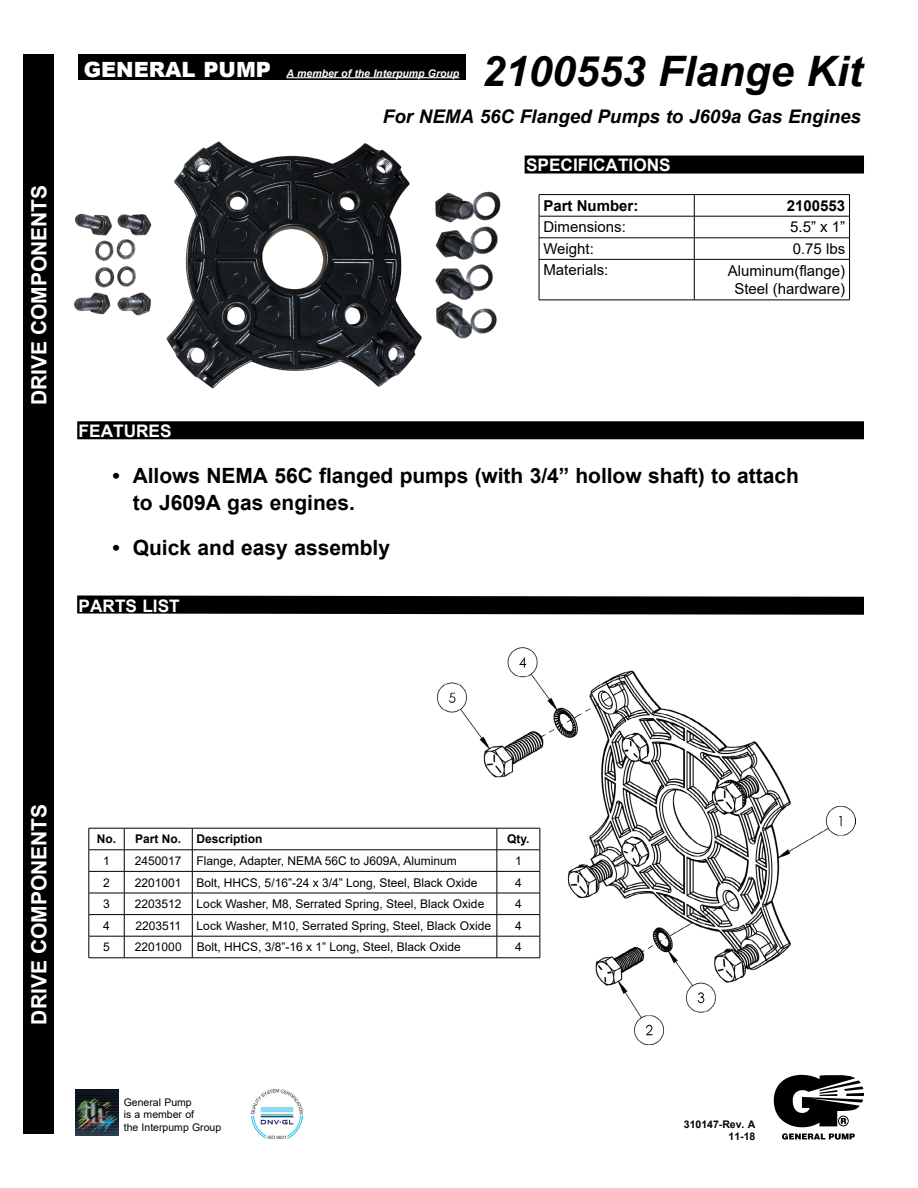
<style>
.page{position:relative;width:918px;height:1188px;background:#fff}
.page>*{position:absolute;margin:0;border:0;box-sizing:border-box;transform-origin:0 0}
.t1{font:italic 700 42px "Arial";color:#000}
.t2{font:700 21px/27px "Arial";color:#000}
.t3{font:700 21px "Arial";color:#fff}
.t4{font:italic 700 18.75px "Arial";color:#000}
.t5{font:700 17.25px "Arial";color:#fff}
.t6{font:15px/18px "Arial";color:#000;text-align:center}
.t7{font:700 15px "Arial";color:#000}
.t8{font:12px "Arial";color:#000}
.t9{font:700 12px "Arial";color:#000}
.t10{font:10.5px/12.6px "Arial";color:#000}
.t11{font:italic 700 10.5px "Arial";color:#fff}
.t12{font:700 10.5px/12.6px "Arial";color:#000;text-align:right}
.s1{font-weight:900;font-style:normal;font-size:21px}
</style>
<div class="page">
<div style="left:24px;top:54px;width:30px;height:1080px;background:#000"></div>
<div style="left:78px;top:54px;width:387px;height:26px;background:#000"></div>
<hr style="left:286px;top:77px;width:173px;height:1px;background:#fff">
<div style="left:77px;top:421px;width:787px;height:18px;background:#000"></div>
<svg style="left:77px;top:595px;width:787px;height:20px;background:#191919"></svg>
<svg style="left:774px;top:1075px;width:90px;height:65px"></svg>
<img style="left:251px;top:1089px;width:51px;height:49px">
<img style="left:75px;top:1089px;width:43px;height:47px">
<img style="left:74px;top:141px;width:427px;height:248px">
<img style="left:438px;top:648px;width:418px;height:397px">
<hr style="left:89px;top:828px;width:35px;height:1px;background:#000">
<hr style="left:124px;top:828px;width:68px;height:1px;background:#000">
<hr style="left:192px;top:828px;width:305px;height:1px;background:#000">
<hr style="left:497px;top:828px;width:43px;height:1px;background:#000">
<hr style="left:89px;top:850px;width:35px;height:1px;background:#000">
<hr style="left:124px;top:850px;width:68px;height:1px;background:#000">
<hr style="left:192px;top:850px;width:305px;height:1px;background:#000">
<hr style="left:497px;top:850px;width:43px;height:1px;background:#000">
<hr style="left:89px;top:871px;width:35px;height:1px;background:#000">
<hr style="left:124px;top:871px;width:68px;height:1px;background:#000">
<hr style="left:192px;top:871px;width:305px;height:1px;background:#000">
<hr style="left:497px;top:871px;width:43px;height:1px;background:#000">
<hr style="left:89px;top:893px;width:35px;height:1px;background:#000">
<hr style="left:124px;top:893px;width:68px;height:1px;background:#000">
<hr style="left:192px;top:893px;width:305px;height:1px;background:#000">
<hr style="left:497px;top:893px;width:43px;height:1px;background:#000">
<hr style="left:89px;top:914px;width:35px;height:1px;background:#000">
<hr style="left:124px;top:914px;width:68px;height:1px;background:#000">
<hr style="left:192px;top:914px;width:305px;height:1px;background:#000">
<hr style="left:497px;top:914px;width:43px;height:1px;background:#000">
<hr style="left:89px;top:936px;width:35px;height:1px;background:#000">
<svg style="left:89px;top:828px;width:1px;height:130px"></svg>
<hr style="left:124px;top:936px;width:68px;height:1px;background:#000">
<svg style="left:124px;top:828px;width:1px;height:130px"></svg>
<hr style="left:192px;top:936px;width:305px;height:1px;background:#000">
<svg style="left:192px;top:828px;width:1px;height:130px"></svg>
<hr style="left:497px;top:936px;width:43px;height:1px;background:#000">
<svg style="left:497px;top:828px;width:1px;height:130px"></svg>
<svg style="left:540px;top:828px;width:1px;height:130px"></svg>
<hr style="left:89px;top:958px;width:35px;height:1px;background:#000">
<hr style="left:124px;top:958px;width:68px;height:1px;background:#000">
<hr style="left:192px;top:958px;width:305px;height:1px;background:#000">
<hr style="left:497px;top:958px;width:43px;height:1px;background:#000">
<hr style="left:539px;top:194px;width:155px;height:1px;background:#000">
<hr style="left:694px;top:194px;width:156px;height:1px;background:#000">
<hr style="left:539px;top:216px;width:155px;height:1px;background:#000">
<hr style="left:694px;top:216px;width:156px;height:1px;background:#000">
<hr style="left:539px;top:238px;width:155px;height:1px;background:#000">
<svg style="left:539px;top:195px;width:1px;height:64px"></svg>
<hr style="left:694px;top:238px;width:156px;height:1px;background:#000">
<svg style="left:694px;top:195px;width:1px;height:64px"></svg>
<svg style="left:849px;top:195px;width:1px;height:64px"></svg>
<hr style="left:539px;top:259px;width:155px;height:1px;background:#000">
<hr style="left:539px;top:260px;width:1px;height:40px;background:#000">
<hr style="left:694px;top:259px;width:156px;height:1px;background:#000">
<hr style="left:694px;top:260px;width:1px;height:40px;background:#000">
<hr style="left:849px;top:260px;width:1px;height:40px;background:#000">
<hr style="left:539px;top:300px;width:155px;height:1px;background:#000">
<hr style="left:694px;top:300px;width:156px;height:1px;background:#000">
<div style="left:525px;top:156px;width:339px;height:18px;background:#000"></div>
<h2 class="t3" style="left:24px;top:405px;width:222px;rotate:-90deg">DRIVE COMPONENTS</h2>
<h1 class="t1" style="left:482px;top:43px;width:382px">2100553 Flange Kit</h1>
<h3 class="t4" style="left:383px;top:104px;width:480px">For NEMA 56C Flanged Pumps to J609a Gas Engines</h3>
<p class="t11" style="left:84px;top:66px;width:377px"><span class="s1">GENERAL PUMP</span> A member of the Interpump Group</p>
<h3 class="t5" style="left:526px;top:153px;width:146px">SPECIFICATIONS</h3>
<h3 class="t5" style="left:79px;top:419px;width:94px">FEATURES</h3>
<p class="t7" style="left:543px;top:195px;width:97px">Part Number:</p>
<p class="t7" style="left:787px;top:195px;width:60px">2100553</p>
<p class="t6" style="left:543px;top:218px;width:84px">Dimensions:</p>
<p class="t6" style="left:790px;top:218px;width:57px">5.5” x 1”</p>
<p class="t6" style="left:543px;top:240px;width:52px">Weight:</p>
<p class="t6" style="left:793px;top:240px;width:54px">0.75 lbs</p>
<p class="t6" style="left:543px;top:260px;width:67px">Materials:</p>
<p class="t6" style="left:728px;top:262px;width:119px">Aluminum(flange)<br>Steel (hardware)</p>
<h2 class="t2" style="left:133px;top:462px;width:668px;text-indent:-20px">• Allows NEMA 56C flanged pumps (with 3/4” hollow shaft) to attach to J609A gas engines.</h2>
<h2 class="t2" style="left:113px;top:534px;width:279px">• Quick and easy assembly</h2>
<h3 class="t5" style="left:79px;top:593px;width:103px">PARTS LIST</h3>
<h2 class="t3" style="left:24px;top:1024px;width:222px;rotate:-90deg">DRIVE COMPONENTS</h2>
<p class="t9" style="left:97px;top:831px;width:86px">No. Part No.</p>
<p class="t9" style="left:197px;top:831px;width:68px">Description</p>
<p class="t9" style="left:507px;top:831px;width:24px">Qty.</p>
<p class="t8" style="left:103px;top:852px;width:8px">1</p>
<p class="t8" style="left:135px;top:852px;width:48px">2450017</p>
<p class="t8" style="left:197px;top:852px;width:262px">Flange, Adapter, NEMA 56C to J609A, Aluminum</p>
<p class="t8" style="left:515px;top:852px;width:8px">1</p>
<p class="t8" style="left:103px;top:874px;width:8px">2</p>
<p class="t8" style="left:135px;top:874px;width:48px">2201001</p>
<p class="t8" style="left:197px;top:874px;width:282px">Bolt, HHCS, 5/16”-24 x 3/4” Long, Steel, Black Oxide</p>
<p class="t8" style="left:515px;top:874px;width:8px">4</p>
<p class="t8" style="left:103px;top:896px;width:8px">3</p>
<p class="t8" style="left:135px;top:896px;width:48px">2203512</p>
<p class="t8" style="left:197px;top:896px;width:289px">Lock Washer, M8, Serrated Spring, Steel, Black Oxide</p>
<p class="t8" style="left:515px;top:896px;width:8px">4</p>
<p class="t8" style="left:103px;top:917px;width:8px">4</p>
<p class="t8" style="left:135px;top:917px;width:47px">2203511</p>
<p class="t8" style="left:197px;top:917px;width:296px">Lock Washer, M10, Serrated Spring, Steel, Black Oxide</p>
<p class="t8" style="left:515px;top:917px;width:8px">4</p>
<p class="t8" style="left:103px;top:939px;width:8px">5</p>
<p class="t8" style="left:135px;top:939px;width:48px">2201000</p>
<p class="t8" style="left:197px;top:939px;width:266px">Bolt, HHCS, 3/8”-16 x 1” Long, Steel, Black Oxide</p>
<p class="t8" style="left:515px;top:939px;width:8px">4</p>
<p class="t10" style="left:124px;top:1096px;width:99px">General Pump<br>is a member of<br>the Interpump Group</p>
<p class="t12" style="left:684px;top:1118px;width:73px">310147-Rev. A<br>11-18</p>
</div>
